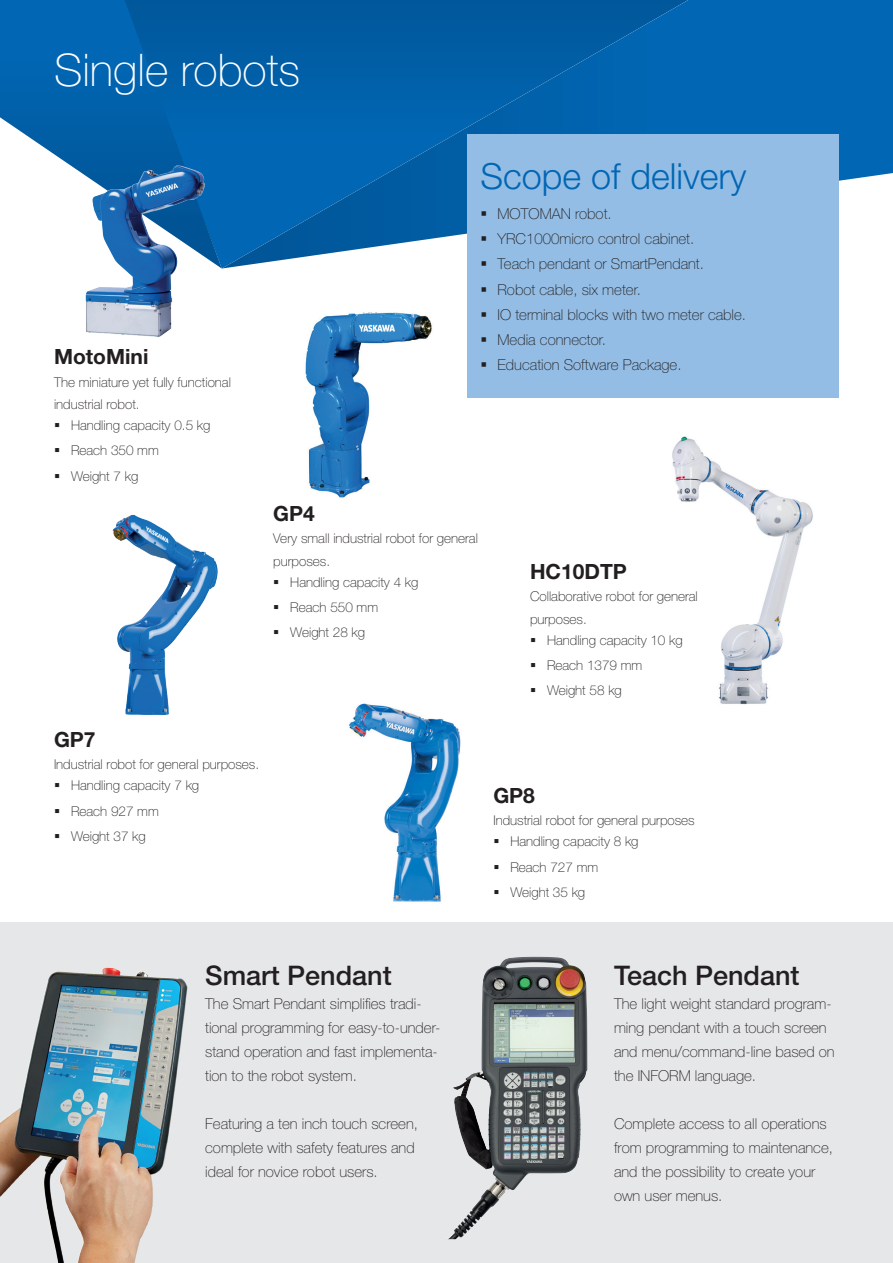
<style>
.page{position:relative;width:893px;height:1263px;background:#fff}
.page>*{position:absolute;margin:0;border:0;box-sizing:border-box;transform-origin:0 0}
.t1{font:100 45px "Helvetica Neue LT Pro";color:#fff}
.t2{font:300 36px "Helvetica Neue LT Pro";color:#0166b3}
.t3{font:500 27px "Helvetica Neue LT Pro";color:#231f20}
.t4{font:700 21px "Helvetica Neue LT Pro";color:#231f20}
.t5{font:100 15px/24px "Helvetica Neue LT Pro";color:#231f20}
.t6{font:100 13.5px/25.2px "Helvetica Neue LT Pro";color:#231f20}
</style>
<div class="page">
<img style="left:305px;top:312px;width:127px;height:186px">
<div style="left:0;top:923px;width:893px;height:340px;background:#e6e7e9"></div>
<img style="left:672px;top:436px;width:141px;height:269px">
<svg style="left:0;top:0;width:222px;height:156px;background:#0a67ae"></svg>
<svg style="left:222px;top:0;width:671px;height:268px;background:#136cb1"></svg>
<img style="left:57px;top:122px;width:165px;height:215px">
<div style="left:468px;top:134px;width:371px;height:264px;background:#93bde5"></div>
<img style="left:112px;top:514px;width:106px;height:201px">
<img style="left:349px;top:703px;width:112px;height:199px">
<img style="left:0;top:967px;width:188px;height:295px">
<img style="left:453px;top:957px;width:68px;height:212px">
<h1 class="t1" style="left:54px;top:45px;width:248px">Single robots</h1>
<h3 class="t4" style="left:54px;top:343px;width:96px">MotoMini</h3>
<p class="t6" style="left:54px;top:370px;width:178px;line-height:22.5px">The miniature yet fully functional industrial robot.</p>
<p class="t6" style="left:71px;top:413px;width:141px">Handling capacity 0.5 kg<br>Reach 350 mm<br>Weight 7 kg</p>
<h2 class="t2" style="left:480px;top:155px;width:268px">Scope of delivery</h2>
<p class="t5" style="left:497px;top:201px;width:250px;line-height:25.2px">MOTOMAN robot.<br>YRC1000micro control cabinet.<br>Teach pendant or SmartPendant.<br>Robot cable, six meter.<br>IO terminal blocks with two meter cable.<br>Media connector.<br>Education Software Package.</p>
<h3 class="t4" style="left:273px;top:500px;width:43px">GP4</h3>
<p class="t6" style="left:273px;top:527px;width:206px;line-height:22.5px">Very small industrial robot for general purposes.</p>
<p class="t6" style="left:290px;top:569px;width:130px">Handling capacity 4 kg<br>Reach 550 mm<br>Weight 28 kg</p>
<h3 class="t4" style="left:54px;top:726px;width:43px">GP7</h3>
<p class="t6" style="left:71px;top:754px;width:190px;line-height:21px;text-indent:-17px">Industrial robot for general purposes.<br>Handling capacity 7 kg</p>
<p class="t6" style="left:71px;top:798px;width:89px">Reach 927 mm<br>Weight 37 kg</p>
<h3 class="t4" style="left:530px;top:558px;width:98px">HC10DTP</h3>
<p class="t6" style="left:530px;top:585px;width:169px;line-height:22.5px">Collaborative robot for general purposes.</p>
<p class="t6" style="left:547px;top:627px;width:137px">Handling capacity 10 kg<br>Reach 1379 mm<br>Weight 58 kg</p>
<h3 class="t4" style="left:493px;top:782px;width:43px">GP8</h3>
<p class="t6" style="left:510px;top:810px;width:186px;line-height:21px;text-indent:-17px">Industrial robot for general purposes<br>Handling capacity 8 kg</p>
<p class="t6" style="left:510px;top:854px;width:89px">Reach 727 mm<br>Weight 35 kg</p>
<h3 class="t3" style="left:205px;top:959px;width:188px">Smart Pendant</h3>
<p class="t5" style="left:205px;top:991px;width:237px">The Smart Pendant simplifies tradi&shy;tional programming for easy-to-under&shy;stand operation and fast implementa&shy;tion to the robot system.</p>
<p class="t5" style="left:205px;top:1111px;width:214px">Featuring a ten inch touch screen, complete with safety features and ideal for novice robot users.</p>
<h3 class="t3" style="left:614px;top:959px;width:187px">Teach Pendant</h3>
<p class="t5" style="left:614px;top:991px;width:222px">The light weight standard program&shy;ming pendant with a touch screen and menu/command-line based on the INFORM language.</p>
<p class="t5" style="left:614px;top:1111px;width:220px">Complete access to all operations from programming to maintenance, and the possibility to create your own user menus.</p>
</div>
